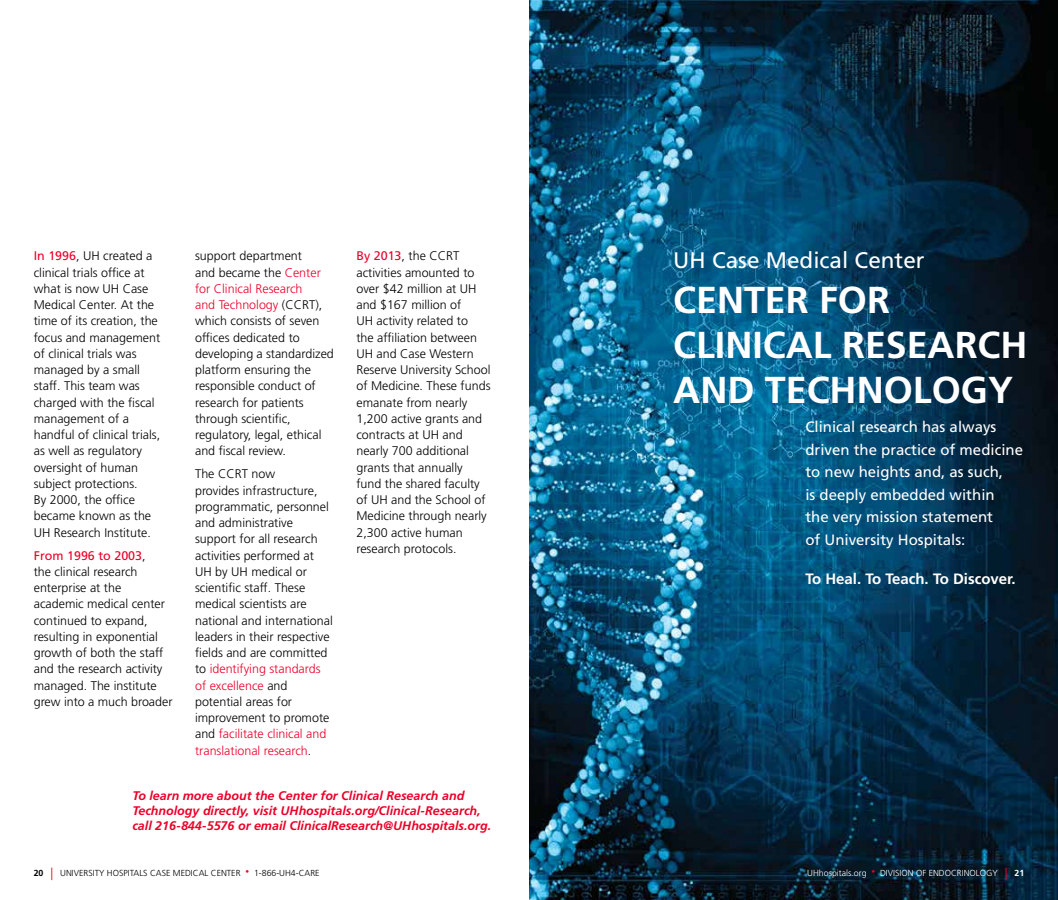
<style>
.page{position:relative;width:1058px;height:900px;background:#fff}
.page>*{position:absolute;margin:0;border:0;box-sizing:border-box;transform-origin:0 0}
.t1{font:700 37.5px/45px "Frutiger LT Std";color:#fff}
.t2{font:22.5px "Frutiger LT Std";color:#fff}
.t3{font:15px/22.5px "Frutiger LT Std";color:#fff}
.t4{font:700 15px "Frutiger LT Std";color:#fff}
.t5{font:300 12.5px/16.2px "Frutiger LT Std";color:#000}
.t6{font:italic 700 12.5px/15px "Frutiger LT Std";color:#eb0029}
.t7{font:300 12.5px/16.2px "Frutiger LT Std";color:#eb0029}
.t8{font:300 8.75px "Frutiger LT Std";color:#000}
.t9{font:300 8.75px "Frutiger LT Std";color:#fff}
.s1{font-weight:400;color:#eb0029}
.s2{color:#000}
.s3{color:#eb0029}
.s4{font-weight:700}
.s5{font-size:12.5px;color:#eb0029}
.s6{font-size:7.5px;color:#eb0029}
</style>
<div class="page">
<img style="left:529px;top:0;width:529px;height:900px">
<p class="t5" style="left:34px;top:248px;width:128px"><span class="s1">In 1996</span>, UH created a clinical trials office at what is now UH Case<br>Medical Center. At the time of its creation, the focus and management of clinical trials was managed by a small staff. This team was charged with the fiscal management of a handful of clinical trials, as well as regulatory oversight of human subject protections.<br>By 2000, the office became known as the<br>UH Research Institute.</p>
<p class="t5" style="left:34px;top:547px;width:140px"><span class="s1">From 1996 to 2003</span>,<br>the clinical research enterprise at the academic medical center continued to expand, resulting in exponential growth of both the staff and the research activity managed. The institute grew into a much broader</p>
<p class="t7" style="left:195px;top:248px;width:127px"><span class="s2">support department and became the</span> Center for C linical Research and Technology <span class="s2">(CCR</span></p>
<p class="t5" style="left:195px;top:297px;width:140px;text-indent:114px">T), which consists of seven offices dedicated to developing a standardized platform ensuring the responsible conduct of research for patients through scientific, regulatory, legal, ethical and fiscal review.</p>
<p class="t5" style="left:195px;top:466px;width:32px">The CCR</p>
<p class="t5" style="left:195px;top:466px;width:139px;text-indent:47px">T now<br>provides infrastructure, programmatic, personnel and administrative support for all research activities performed at<br>UH by UH medical or scientific staff. These medical scientists are national and international leaders in their respective fields and are committed to <span class="s3">identifying standards of excellence</span> and potential areas for improvement to promote and <span class="s3">facilitate clinical and translational research</span>.</p>
<p class="t5" style="left:356px;top:248px;width:82px"><span class="s1">By 2013</span>, the CCR</p>
<p class="t5" style="left:356px;top:248px;width:136px;text-indent:97px">T activities amounted to over $42 million at UH and $167 million of<br>UH activity related to<br>the affiliation between<br>UH and Case Western<br>Reserve University School of Medicine. These funds emanate from nearly<br>1,200 active grants and contracts at UH and nearly 700 additional grants that annually fund the shared faculty of UH and the School of<br>Medicine through nearly<br>2,300 active human research protocols.</p>
<p class="t6" style="left:132px;top:789px;width:360px">To learn more about the Center for Clinical Research and<br>Technology directly, visit UHhospitals.org/Clinical-Research, call 216-844-5576 or email ClinicalResearch@UHhospitals.org.</p>
<h2 class="t2" style="left:673px;top:247px;width:253px">UH Case Medical Center</h2>
<h1 class="t1" style="left:673px;top:278px;width:341px">CENTER FOR<br>CLINICAL RESEARCH<br>AND TECH NOLOGY</h1>
<p class="t3" style="left:805px;top:416px;width:219px">Clinical research has always driven the practice of medicine to new heights and, as such,<br>is deeply embedded within<br>the very mission statement<br>of University Hospitals:</p>
<p class="t4" style="left:805px;top:570px;width:212px">TO HEAL. TO TEACH. TO DISCOVER.</p>
<p class="t8" style="left:34px;top:868px;width:271px"><span class="s4">20</span> <span class="s5">|</span> University Hospitals Case Medical Center <span class="s6">•</span> 1-866-UH4-CARE</p>
<p class="t9" style="left:807px;top:868px;width:218px">UHhospitals.org <span class="s6">•</span> Division of Endocrinology <span class="s5">|</span> <span class="s4">21</span></p>
</div>
